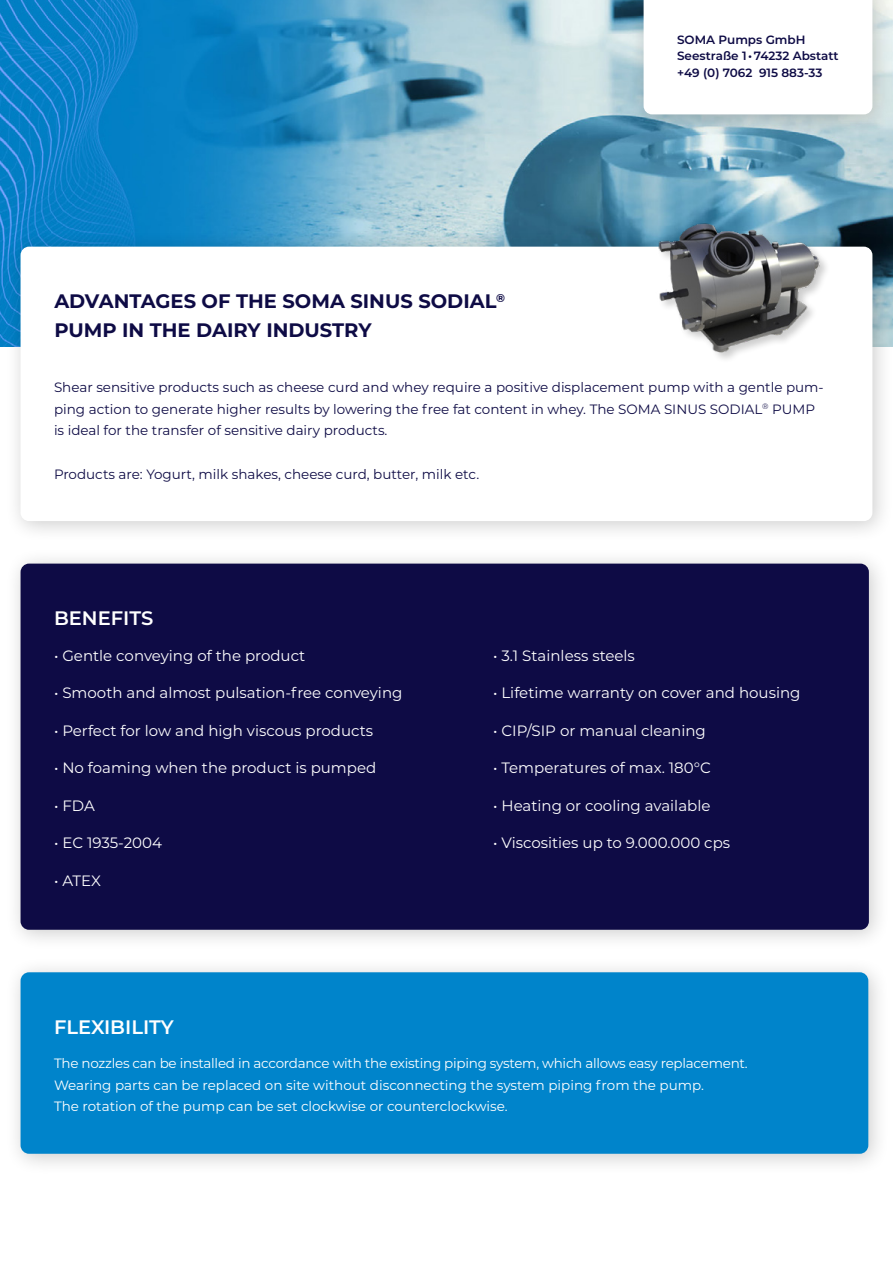
<style>
.page{position:relative;width:893px;height:1263px;background:#fff}
.page>*{position:absolute;margin:0;border:0;box-sizing:border-box;transform-origin:0 0}
.t1{font:700 19.5px/28.5px "Montserrat";color:#0e0b45}
.t2{font:600 19.5px "Montserrat";color:#fff}
.t3{font:15px "Montserrat";color:#fff}
.t4{font:13.5px/21.6px "Montserrat";color:#0e0b45}
.t5{font:13.5px/21.6px "Montserrat";letter-spacing:-.01em;color:#fff}
.t6{font:600 12px/16.5px "Montserrat";color:#0e0b45}
</style>
<div class="page">
<img style="left:0;top:0;width:893px;height:347px">
<div style="left:4px;top:231px;width:889px;height:312px;background:#000;opacity:.2"></div>
<div style="left:21px;top:247px;width:851px;height:274px;background:#fff;border-radius:9px"></div>
<div style="left:4px;top:548px;width:887px;height:404px;background:#000;opacity:.2"></div>
<div style="left:21px;top:564px;width:848px;height:366px;background:#0e0b45;border-radius:9px"></div>
<img style="left:649px;top:213px;width:189px;height:142px">
<div style="left:4px;top:956px;width:886px;height:220px;background:#000;opacity:.2"></div>
<div style="left:21px;top:972px;width:847px;height:182px;background:#0084cb;border-radius:9px"></div>
<div style="left:627px;top:0;width:266px;height:137px;background:#000;opacity:.2"></div>
<svg style="left:644px;top:0;width:228px;height:114px"></svg>
<h1 class="t1" style="left:54px;top:286px;width:452px">ADVANTAGES OF THE SOMA SINUS SODIAL<sup>®<br></sup>PUMP IN THE DAIRY INDUSTRY</h1>
<p class="t6" style="left:677px;top:30px;width:163px">SOMA Pumps GmbH<br>Seestraße 1 • 74232 Abstatt +49 (0) 7062 915 883-33</p>
<p class="t4" style="left:54px;top:376px;width:771px">Shear sensitive products such as cheese curd and whey require a positive displacement pump with a gentle pum&shy;ping action to generate higher results by lowering the free fat content in whey. The SOMA SINUS SODIAL<sup>®</sup> PUMP is ideal for the transfer of sensitive dairy products.</p>
<p class="t4" style="left:54px;top:462px;width:427px">Products are: Yogurt, milk shakes, cheese curd, butter, milk etc.</p>
<h1 class="t2" style="left:54px;top:604px;width:101px">BENEFITS</h1>
<p class="t3" style="left:54px;top:645px;width:253px">• Gentle conveying of the product</p>
<p class="t3" style="left:54px;top:683px;width:350px">• Smooth and almost pulsation-free conveying</p>
<p class="t3" style="left:54px;top:720px;width:321px">• Perfect for low and high viscous products</p>
<p class="t3" style="left:54px;top:758px;width:324px">• No foaming when the product is pumped</p>
<p class="t3" style="left:54px;top:795px;width:42px">• FDA</p>
<p class="t3" style="left:54px;top:833px;width:110px">• EC 1935-2004</p>
<p class="t3" style="left:54px;top:870px;width:48px">• ATEX</p>
<h1 class="t2" style="left:54px;top:1013px;width:121px">FLEXIBILITY</h1>
<p class="t3" style="left:493px;top:645px;width:143px">• 3.1 Stainless steels</p>
<p class="t3" style="left:493px;top:683px;width:309px">• Lifetime warranty on cover and housing</p>
<p class="t3" style="left:493px;top:720px;width:214px">• CIP/SIP or manual cleaning</p>
<p class="t3" style="left:493px;top:758px;width:219px">• Temperatures of max. 180°C</p>
<p class="t3" style="left:493px;top:795px;width:219px">• Heating or cooling available</p>
<p class="t3" style="left:493px;top:833px;width:239px">• Viscosities up to 9.000.000 cps</p>
<p class="t5" style="left:54px;top:1052px;width:695px">The nozzles can be installed in accordance with the existing piping system, which allows easy replacement.<br>Wearing parts can be replaced on site without disconnecting the system piping from the pump.<br>The rotation of the pump can be set clockwise or counterclockwise.</p>
</div>
